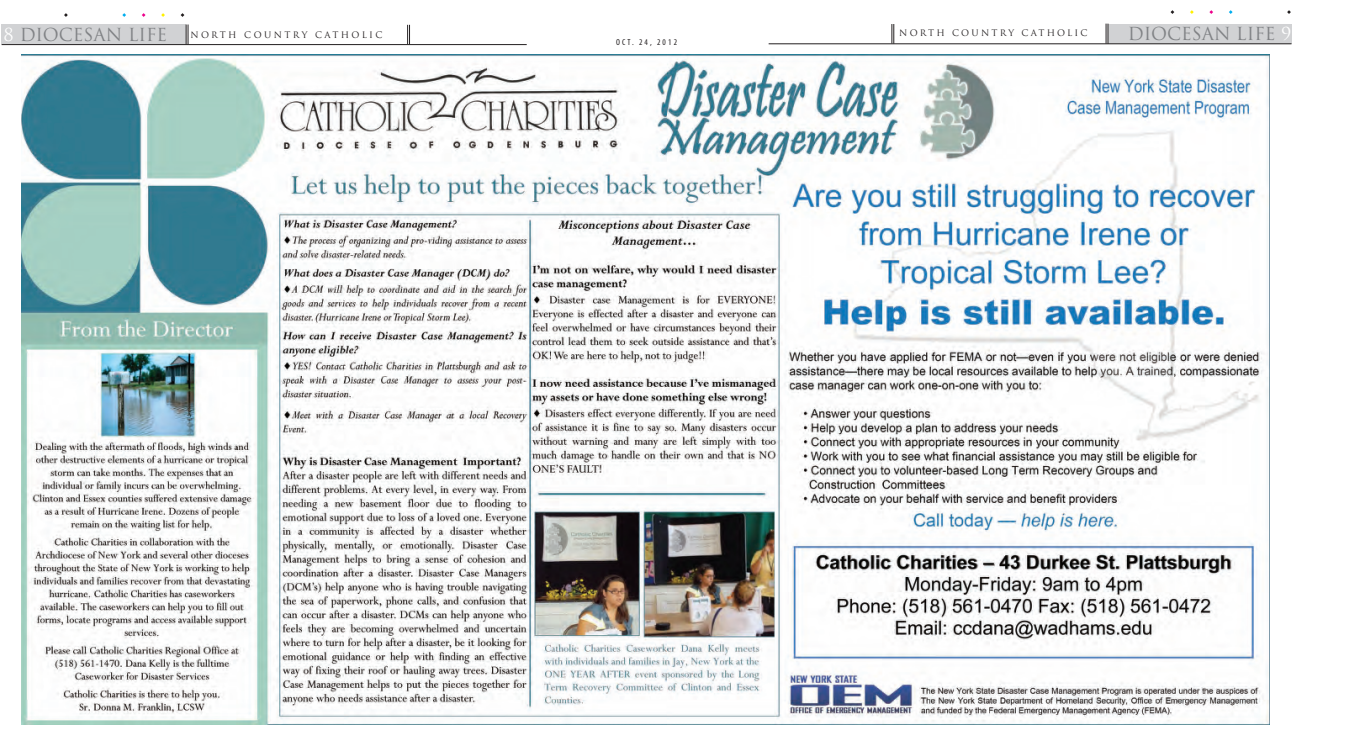
<style>
.page{position:relative;width:1355px;height:756px;background:#fff}
.page>*{position:absolute;margin:0;border:0;box-sizing:border-box;transform-origin:0 0}
.t1{font:17.5px "Trajan";color:#808285}
.t2{font:8.75px "Trajan";letter-spacing:.275em;color:#231f20}
.t3{font:8.75px "Trajan";letter-spacing:.255em;color:#231f20}
.t4{font:condensed 8.75px "Myriad";letter-spacing:.25em;color:#231f20}
.s1{color:#fff}
</style>
<div class="page">
<svg style="left:1209px;top:10px;width:4px;height:4px"></svg>
<svg style="left:1170px;top:10px;width:4px;height:4px"></svg>
<svg style="left:161px;top:13px;width:4px;height:4px"></svg>
<svg style="left:122px;top:13px;width:4px;height:4px"></svg>
<svg style="left:64px;top:13px;width:4px;height:4px"></svg>
<svg style="left:181px;top:13px;width:3px;height:4px"></svg>
<div style="left:2px;top:24px;width:184px;height:20px;background:#d1d2d4"></div>
<svg style="left:186px;top:24px;width:3px;height:20px"></svg>
<svg style="left:407px;top:25px;width:3px;height:19px"></svg>
<hr style="left:2px;top:44px;width:525px;height:1px;background:#231f20">
<img style="left:22px;top:54px;width:1247px;height:671px">
<div style="left:1108px;top:24px;width:183px;height:20px;background:#d1d2d4"></div>
<svg style="left:1106px;top:24px;width:2px;height:20px"></svg>
<svg style="left:891px;top:24px;width:3px;height:20px"></svg>
<hr style="left:768px;top:44px;width:523px;height:1px;background:#231f20">
<p class="t1" style="left:3px;top:25px;width:166px"><span class="s1">8</span> DIOCESAN LIFE</p>
<p class="t2" style="left:190px;top:30px;width:194px">NORTH COUNTRY CATHOLIC</p>
<p class="t3" style="left:899px;top:28px;width:190px">NORTH COUNTRY CATHOLIC</p>
<p class="t1" style="left:1127px;top:24px;width:165px">DIOCESAN LIFE <span class="s1">9</span></p>
<p class="t4" style="left:616px;top:39px;width:63px">OCT. 24, 2012</p>
</div>
